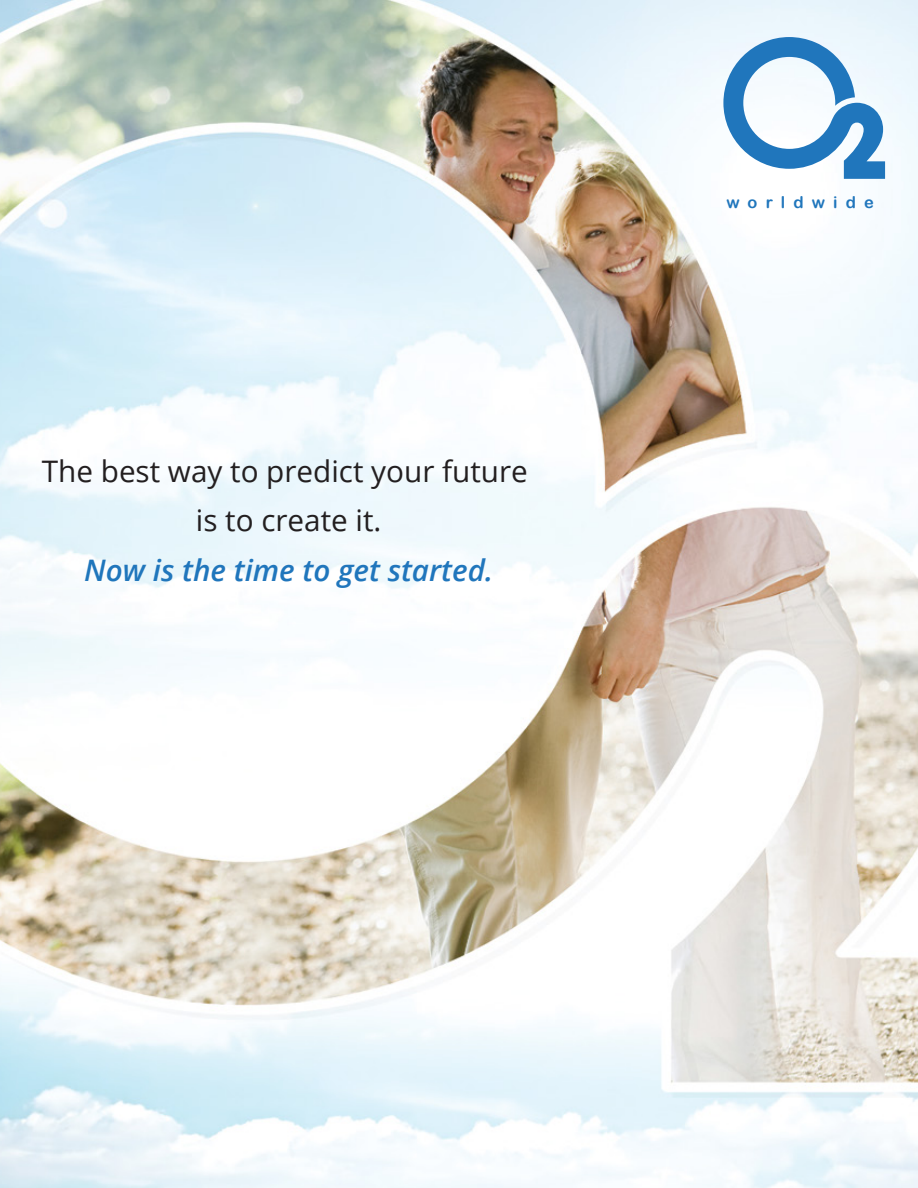
<style>
.page{position:relative;width:918px;height:1188px;background:#fff}
.page>*{position:absolute;margin:0;border:0;box-sizing:border-box;transform-origin:0 0}
.t1{font:29.7px/49.5px "Open Sans";color:#231f20;text-align:center}
.t2{font:italic 600 29.7px "Open Sans";color:#2076bc}
.t3{font:16.35px "Arial Rounded MT Bold";letter-spacing:.5em;color:#2076bc}
</style>
<div class="page">
<img style="left:0;top:0;width:918px;height:1188px">
<svg style="left:723px;top:37px;width:162px;height:142px"></svg>
<p class="t1" style="left:42px;top:445px;width:488px">The best way to predict your future is to create it.</p>
<p class="t2" style="left:84px;top:549px;width:410px">Now is the time to get started.</p>
<p class="t3" style="left:726px;top:193px;width:149px">worldwide</p>
</div>
